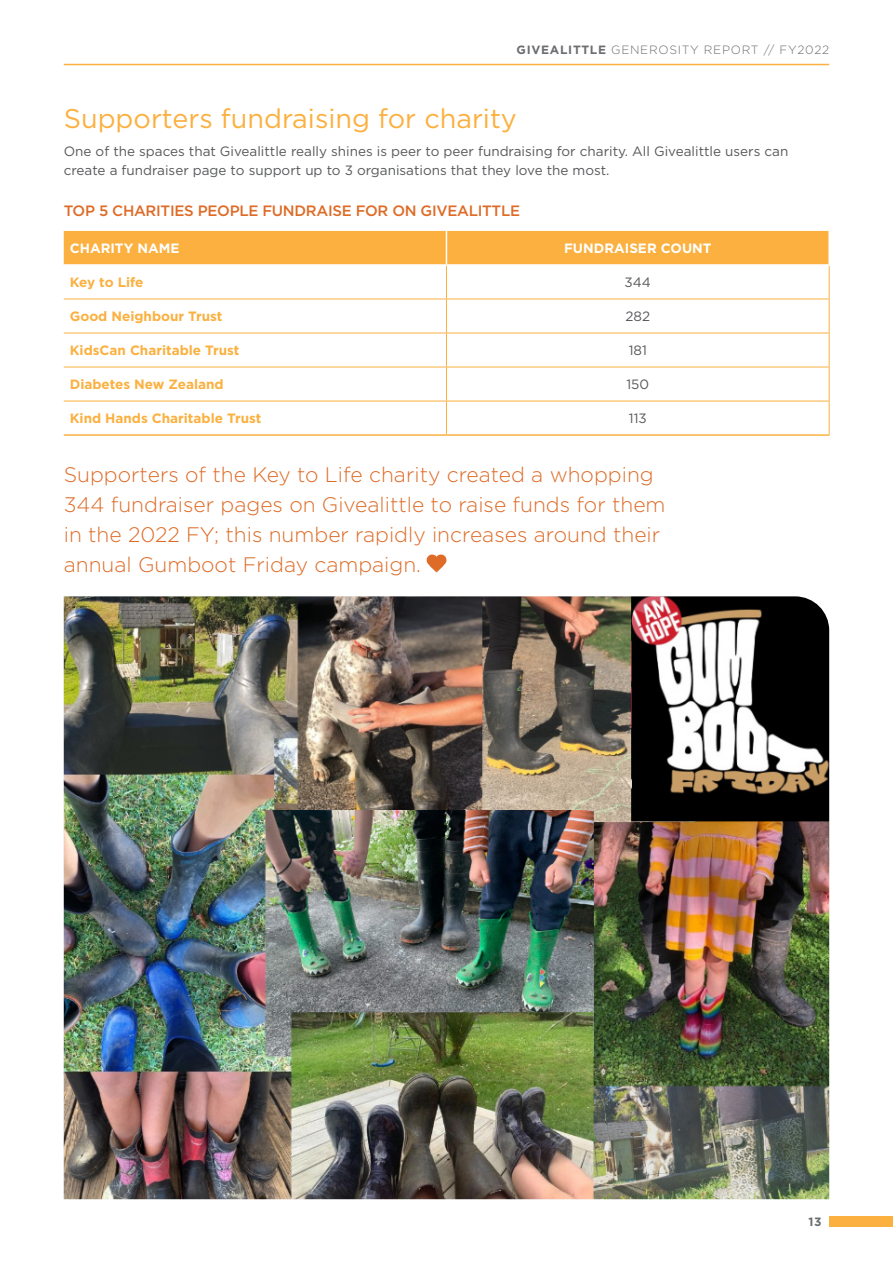
<style>
.page{position:relative;width:893px;height:1263px;background:#fff}
.page>*{position:absolute;margin:0;border:0;box-sizing:border-box;transform-origin:0 0}
.t1{font:27px "Gotham";color:#fbb03f}
.t2{font:300 21px/30px "Gotham";color:#de6b27}
.t3{font:500 15px "Gotham";letter-spacing:-.02em;color:#de6b27}
.t4{font:13.5px/19.5px "Gotham";color:#57585a}
.t5{font:700 13.5px "Gotham";color:#fbb03f}
.t6{font:700 13.5px "Gotham";color:#fff}
.t7{font:300 12px "Gotham";letter-spacing:.06em;color:#6c6d70}
.t8{font:700 12px "Gotham";color:#6c6d70}
.s1{font-weight:700}
</style>
<div class="page">
<hr style="left:64px;top:64px;width:765px;height:1px;background:#fbb03f">
<div style="left:829px;top:1216px;width:64px;height:10px;background:#fbb03f"></div>
<div style="left:64px;top:231px;width:764px;height:33px;background:#fbb03f"></div>
<hr style="left:446px;top:231px;width:1px;height:33px;background:#fff">
<hr style="left:446px;top:266px;width:1px;height:33px;background:#fbb03f">
<hr style="left:829px;top:266px;width:1px;height:33px;background:#fbb03f">
<hr style="left:64px;top:299px;width:382px;height:1px;background:#fbb03f">
<hr style="left:446px;top:299px;width:384px;height:1px;background:#fbb03f">
<hr style="left:446px;top:299px;width:1px;height:34px;background:#fbb03f">
<hr style="left:829px;top:299px;width:1px;height:34px;background:#fbb03f">
<hr style="left:64px;top:333px;width:382px;height:1px;background:#fbb03f">
<hr style="left:446px;top:333px;width:384px;height:1px;background:#fbb03f">
<hr style="left:446px;top:333px;width:1px;height:34px;background:#fbb03f">
<hr style="left:829px;top:333px;width:1px;height:34px;background:#fbb03f">
<hr style="left:64px;top:367px;width:382px;height:1px;background:#fbb03f">
<hr style="left:446px;top:367px;width:384px;height:1px;background:#fbb03f">
<hr style="left:446px;top:367px;width:1px;height:34px;background:#fbb03f">
<hr style="left:829px;top:367px;width:1px;height:34px;background:#fbb03f">
<hr style="left:64px;top:401px;width:382px;height:1px;background:#fbb03f">
<hr style="left:446px;top:401px;width:384px;height:1px;background:#fbb03f">
<hr style="left:446px;top:401px;width:1px;height:33px;background:#fbb03f">
<hr style="left:829px;top:401px;width:1px;height:33px;background:#fbb03f">
<hr style="left:64px;top:434px;width:382px;height:2px;background:#fbb03f">
<hr style="left:446px;top:434px;width:384px;height:2px;background:#fbb03f">
<img style="left:64px;top:596px;width:765px;height:603px">
<svg style="left:426px;top:554px;width:21px;height:18px"></svg>
<p class="t7" style="left:516px;top:43px;width:314px"><span class="s1">GIVEALITTLE</span> GENEROSITY REPORT // FY2022</p>
<p class="t1" style="left:64px;top:101px;width:455px">Supporters fundraising for charity</p>
<p class="t4" style="left:64px;top:141px;width:726px">One of the spaces that Givealittle really shines is peer to peer fundraising for charity. All Givealittle users can create a fundraiser page to support up to 3 organisations that they love the most.</p>
<p class="t3" style="left:64px;top:201px;width:458px">TOP 5 CHARITIES PEOPLE FUNDRAISE FOR ON GIVEALITTLE</p>
<p class="t6" style="left:70px;top:240px;width:111px">CHARITY NAME</p>
<p class="t6" style="left:564px;top:240px;width:149px">FUNDRAISER COUNT</p>
<p class="t5" style="left:70px;top:274px;width:75px">Key to Life</p>
<p class="t4" style="left:625px;top:273px;width:28px">344</p>
<p class="t5" style="left:70px;top:308px;width:154px">Good Neighbour Trust</p>
<p class="t4" style="left:625px;top:307px;width:26px">282</p>
<p class="t5" style="left:70px;top:342px;width:171px">KidsCan Charitable Trust</p>
<p class="t4" style="left:629px;top:341px;width:20px">181</p>
<p class="t5" style="left:70px;top:376px;width:155px">Diabetes New Zealand</p>
<p class="t4" style="left:626px;top:375px;width:24px">150</p>
<p class="t5" style="left:70px;top:410px;width:193px">Kind Hands Charitable Trust</p>
<p class="t4" style="left:629px;top:409px;width:19px">113</p>
<p class="t2" style="left:64px;top:459px;width:603px">Supporters of the Key to Life charity created a whopping 344 fundraiser pages on Givealittle to raise funds for them in the 2022 FY; this number rapidly increases around their annual Gumboot Friday campaign.</p>
<p class="t8" style="left:808px;top:1213px;width:15px">13</p>
</div>
